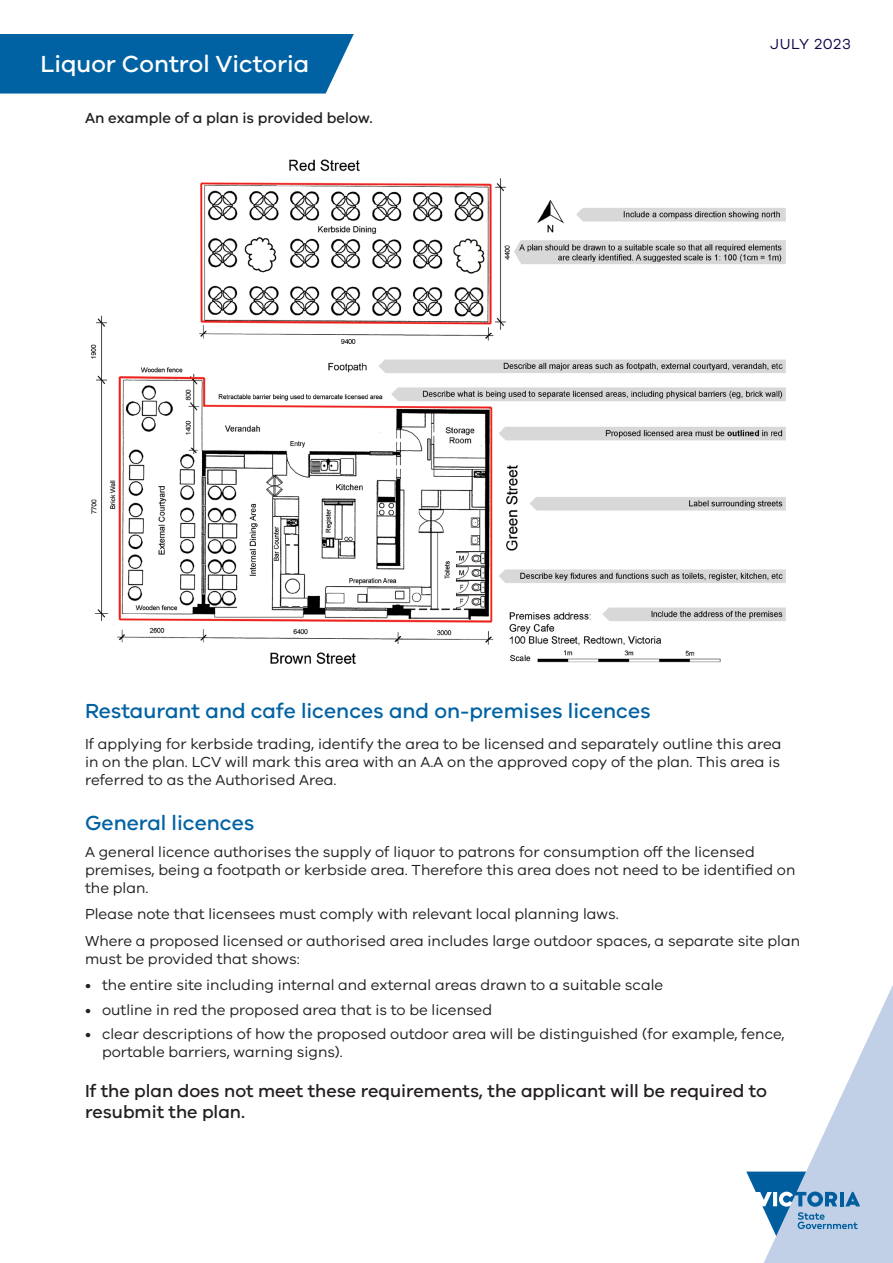
<style>
.page{position:relative;width:893px;height:1263px;background:#fff}
.page>*{position:absolute;margin:0;border:0;box-sizing:border-box;transform-origin:0 0}
.pull_out_box_texts{font:500 24px "VIC";color:#fff}
.body_text{font:500 21px "VIC";color:#0062a3}
.body_text-2{font:500 18px/21px "VIC";color:#231f20}
.body_text-3{font:15px/18px "VIC";color:#231f20}
.body_text-4{font:500 15px "VIC";color:#231f20}
.t1{font:15px "VIC";letter-spacing:.05em;color:#0d0449}
</style>
<div class="page">
<div style="left:0;top:34px;width:354px;height:60px;background:#0062a3"></div>
<svg style="left:746px;top:985px;width:147px;height:278px"></svg>
<img style="left:91px;top:159px;width:695px;height:505px">
<p class="pull_out_box_texts" style="left:40px;top:49px;width:270px">Liquor Control Victoria</p>
<p class="body_text-4" style="left:85px;top:109px;width:289px">An example of a plan is provided below.</p>
<p class="t1" style="left:770px;top:35px;width:82px">JULY 2023</p>
<p class="body_text" style="left:85px;top:698px;width:567px">Restaurant and cafe licences and on-premises licences</p>
<p class="body_text-3" style="left:85px;top:734px;width:698px;text-align:justify">If applying for kerbside trading, identify the area to be licensed and separately outline this area in on the plan. LCV will mark this area with an A.A on the approved copy of the plan. This area is referred to as the Authorised Area.</p>
<p class="body_text" style="left:85px;top:810px;width:171px">General licences</p>
<p class="body_text-3" style="left:85px;top:842px;width:712px">A general licence authorises the supply of liquor to patrons for consumption off the licensed premises, being a footpath or kerbside area. Therefore this area does not need to be identified on the plan.</p>
<p class="body_text-3" style="left:85px;top:905px;width:535px">Please note that licensees must comply with relevant local planning laws.</p>
<p class="body_text-3" style="left:85px;top:931px;width:716px">Where a proposed licensed or authorised area includes large outdoor spaces, a separate site plan must be provided that shows:</p>
<p class="body_text-3" style="left:85px;top:976px;width:580px">• the entire site including internal and external areas drawn to a suitable scale</p>
<p class="body_text-3" style="left:85px;top:1000px;width:409px">• outline in red the proposed area that is to be licensed</p>
<p class="body_text-3" style="left:102px;top:1024px;width:684px;text-indent:-17px">• clear descriptions of how the proposed outdoor area will be distinguished (for example, fence, portable barriers, warning signs).</p>
<p class="body_text-2" style="left:85px;top:1080px;width:683px">If the plan does not meet these requirements, the applicant will be required to resubmit the plan.</p>
</div>
